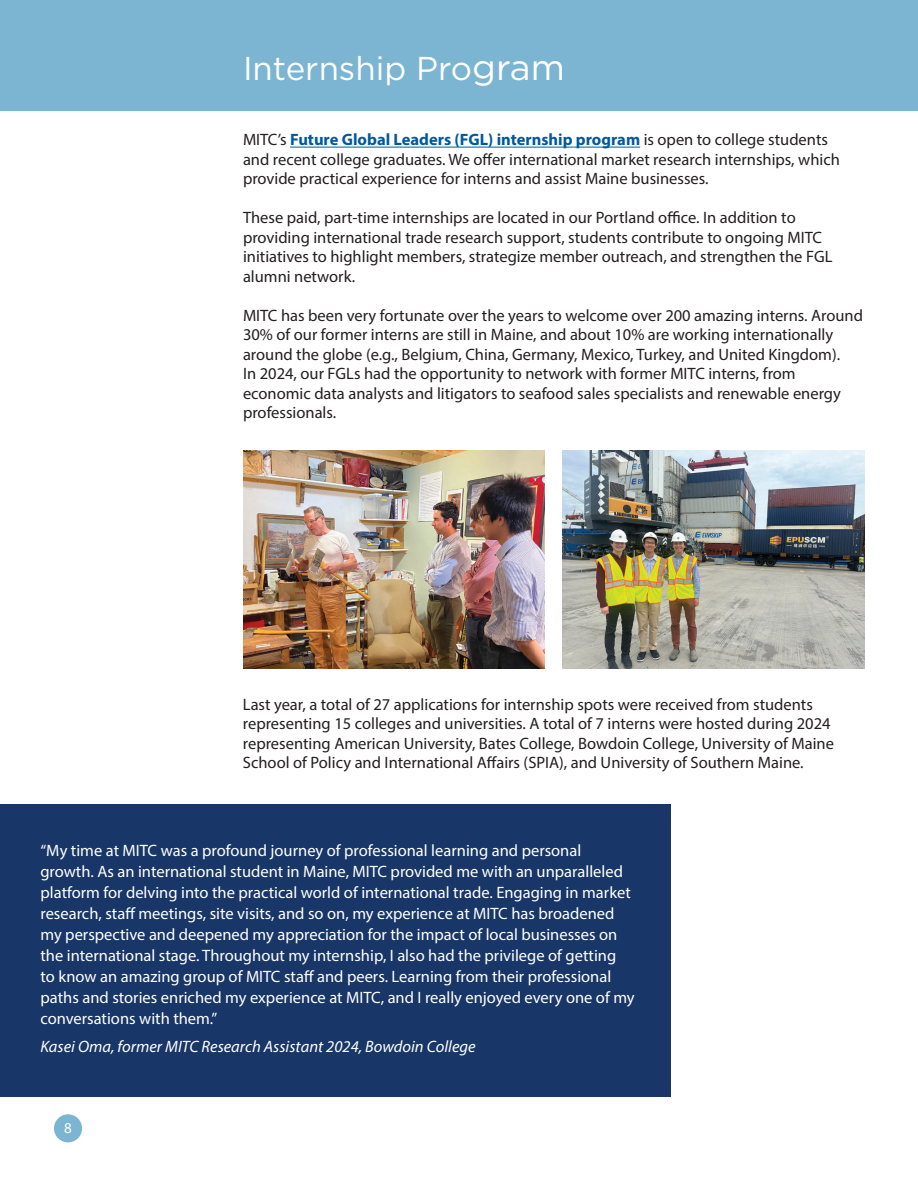
<style>
.page{position:relative;width:918px;height:1188px;background:#fff}
.page>*{position:absolute;margin:0;border:0;box-sizing:border-box;transform-origin:0 0}
.t1{font:33px "Gotham HTF";color:#fff}
.t2{font:16.5px/19.5px "Myriad Pro";color:#231f20}
.t3{font:16.5px/21px "Myriad Pro";color:#fff}
.t4{font:italic 16.5px "Myriad Pro";color:#fff}
.t5{font:15px "Myriad Pro";color:#fff}
.s1{font-size:36px}
.s2{font-weight:700;color:#01599c}
</style>
<div class="page">
<hr style="left:290px;top:147px;width:350px;height:1px;background:#01599c">
<div style="left:54px;top:1114px;width:28px;height:28px;background:#7bb5d1;border-radius:50%"></div>
<div style="left:0;top:0;width:918px;height:110px;background:#7bb5d1"></div>
<img style="left:243px;top:450px;width:301px;height:219px">
<img style="left:562px;top:450px;width:302px;height:219px">
<div style="left:0;top:804px;width:671px;height:293px;background:#183667"></div>
<p class="t1" style="left:243px;top:50px;width:323px">Internship Pro<span class="s1">gram</span></p>
<p class="t2" style="left:243px;top:130px;width:598px">MITC’s <span class="s2">Future Global Leaders (FGL) internship program</span> is open to college students and recent college graduates. We offer international market research internships, which provide practical experience for interns and assist Maine businesses.</p>
<p class="t2" style="left:243px;top:208px;width:591px">These paid, part-time internships are located in our Portland office. In addition to providing international trade research support, students contribute to ongoing MITC initiatives to highlight members, strategize member outreach, and strengthen the FGL alumni network.</p>
<p class="t2" style="left:243px;top:305px;width:622px">MITC has been very fortunate over the years to welcome over 200 amazing interns. Around 30% of our former interns are still in Maine, and about 10% are working internationally around the globe (e.g., Belgium, China, Germany, Mexico, Turkey, and United Kingdom).<br>In 2024, our FGLs had the opportunity to network with former MITC interns, from economic data analysts and litigators to seafood sales specialists and renewable energy professionals.</p>
<p class="t2" style="left:243px;top:694px;width:593px">Last year, a total of 27 applications for internship spots were received from students representing 15 colleges and universities. A total of 7 interns were hosted during 2024 representing American University, Bates College, Bowdoin College, University of Maine School of Policy and International Affairs (SPIA), and University of Southern Maine.</p>
<p class="t3" style="left:40px;top:840px;width:596px">“My time at MITC was a profound journey of professional learning and personal growth. As an international student in Maine, MITC provided me with an unparalleled platform for delving into the practical world of international trade. Engaging in market research, staff meetings, site visits, and so on, my experience at MITC has broadened my perspective and deepened my appreciation for the impact of local businesses on the international stage. Throughout my internship, I also had the privilege of getting to know an amazing group of MITC staff and peers. Learning from their professional paths and stories enriched my experience at MITC, and I really enjoyed every one of my conversations with them.”</p>
<p class="t4" style="left:40px;top:1036px;width:437px">Kasei Oma, former MITC Research Assistant 2024, Bowdoin College</p>
<p class="t5" style="left:64px;top:1118px;width:9px">8</p>
</div>
